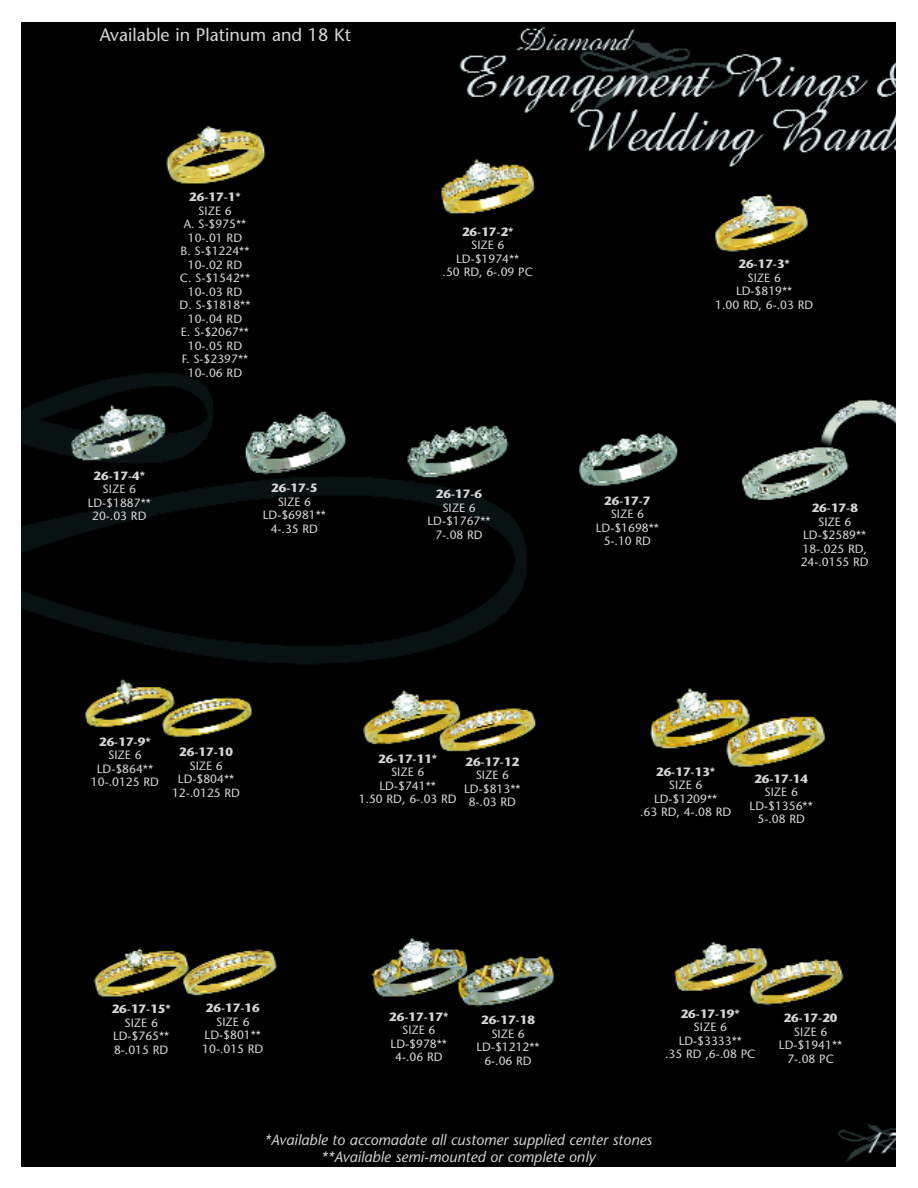
<style>
.page{position:relative;width:918px;height:1188px;background:#fff}
.page>*{position:absolute;margin:0;border:0;box-sizing:border-box;transform-origin:0 0}
.t1{font:18px "Stone Sans";color:#d5d5d6}
.t2{font:italic 15px/16.5px "Stone Sans";color:#d5d5d6;text-align:center}
.t3{font:12px/13.5px "Stone Sans";color:#d5d5d6;text-align:center}
.t4{font:700 12px "Stone Sans";color:#d5d5d6}
</style>
<div class="page">
<img style="left:21px;top:22px;width:875px;height:1145px">
<h1 class="t1" style="left:100px;top:28px;width:253px">Available in Platinum and 18 Kt</h1>
<p class="t4" style="left:189px;top:193px;width:53px">26-17-1*</p>
<p class="t3" style="left:180px;top:205px;width:72px">SIZE 6<br>A. S-$975**<br>10-.01 RD<br>B. S-$1224**<br>10-.02 RD<br>C. S-$1542**<br>10-.03 RD<br>D. S-$1818**<br>10-.04 RD<br>E. S-$2067**<br>10-.05 RD<br>F. S-$2397**<br>10-.06 RD</p>
<p class="t4" style="left:94px;top:471px;width:53px">26-17-4*</p>
<p class="t3" style="left:88px;top:483px;width:65px">SIZE 6<br>LD-$1887**<br>20-.03 RD</p>
<p class="t4" style="left:271px;top:483px;width:48px">26-17-5</p>
<p class="t3" style="left:263px;top:496px;width:65px">SIZE 6<br>LD-$6981**<br>4-.35 RD</p>
<p class="t4" style="left:462px;top:227px;width:53px">26-17-2*</p>
<p class="t3" style="left:443px;top:240px;width:92px">SIZE 6<br>LD-$1974**<br>.50 RD, 6-.09 PC</p>
<p class="t4" style="left:738px;top:259px;width:53px">26-17-3*</p>
<p class="t3" style="left:715px;top:272px;width:100px">SIZE 6<br>LD-$819**<br>1.00 RD, 6-.03 RD</p>
<p class="t4" style="left:436px;top:489px;width:48px">26-17-6</p>
<p class="t3" style="left:427px;top:502px;width:65px">SIZE 6<br>LD-$1767**<br>7-.08 RD</p>
<p class="t4" style="left:604px;top:496px;width:48px">26-17-7</p>
<p class="t3" style="left:596px;top:508px;width:65px">SIZE 6<br>LD-$1698**<br>5-.10 RD</p>
<p class="t4" style="left:812px;top:503px;width:48px">26-17-8</p>
<p class="t3" style="left:801px;top:516px;width:70px">SIZE 6<br>LD-$2589**<br>18-.025 RD,<br>24-.0155 RD</p>
<p class="t4" style="left:99px;top:737px;width:53px">26-17-9*</p>
<p class="t3" style="left:91px;top:750px;width:70px">SIZE 6<br>LD-$864**<br>10-.0125 RD</p>
<p class="t4" style="left:179px;top:747px;width:55px">26-17-10</p>
<p class="t3" style="left:172px;top:760px;width:70px">SIZE 6<br>LD-$804**<br>12-.0125 RD</p>
<p class="t4" style="left:378px;top:754px;width:61px">26-17-11*</p>
<p class="t3" style="left:359px;top:767px;width:100px">SIZE 6<br>LD-$741**<br>1.50 RD, 6-.03 RD</p>
<p class="t4" style="left:466px;top:757px;width:55px">26-17-12</p>
<p class="t3" style="left:464px;top:769px;width:58px">SIZE 6<br>LD-$813**<br>8-.03 RD</p>
<p class="t4" style="left:656px;top:767px;width:61px">26-17-13*</p>
<p class="t3" style="left:640px;top:780px;width:93px">SIZE 6<br>LD-$1209**<br>.63 RD, 4-.08 RD</p>
<p class="t4" style="left:754px;top:774px;width:55px">26-17-14</p>
<p class="t3" style="left:750px;top:786px;width:65px">SIZE 6<br>LD-$1356**<br>5-.08 RD</p>
<p class="t4" style="left:112px;top:1004px;width:61px">26-17-15*</p>
<p class="t3" style="left:113px;top:1017px;width:58px">SIZE 6<br>LD-$765**<br>8-.015 RD</p>
<p class="t4" style="left:206px;top:1004px;width:55px">26-17-16</p>
<p class="t3" style="left:202px;top:1016px;width:63px">SIZE 6<br>LD-$801**<br>10-.015 RD</p>
<p class="t4" style="left:389px;top:1012px;width:61px">26-17-17*</p>
<p class="t3" style="left:391px;top:1024px;width:58px">SIZE 6<br>LD-$978**<br>4-.06 RD</p>
<p class="t4" style="left:481px;top:1016px;width:55px">26-17-18</p>
<p class="t3" style="left:476px;top:1028px;width:65px">SIZE 6<br>LD-$1212**<br>6-.06 RD</p>
<p class="t4" style="left:681px;top:1009px;width:61px">26-17-19*</p>
<p class="t3" style="left:665px;top:1022px;width:92px">SIZE 6<br>LD-$3333**<br>.35 RD ,6-.08 PC</p>
<p class="t4" style="left:784px;top:1013px;width:55px">26-17-20</p>
<p class="t3" style="left:779px;top:1026px;width:65px">SIZE 6<br>LD-$1941**<br>7-.08 PC</p>
<p class="t2" style="left:265px;top:1134px;width:389px">*Available to accomadate all customer supplied center stones **Available semi-mounted or complete only</p>
</div>
